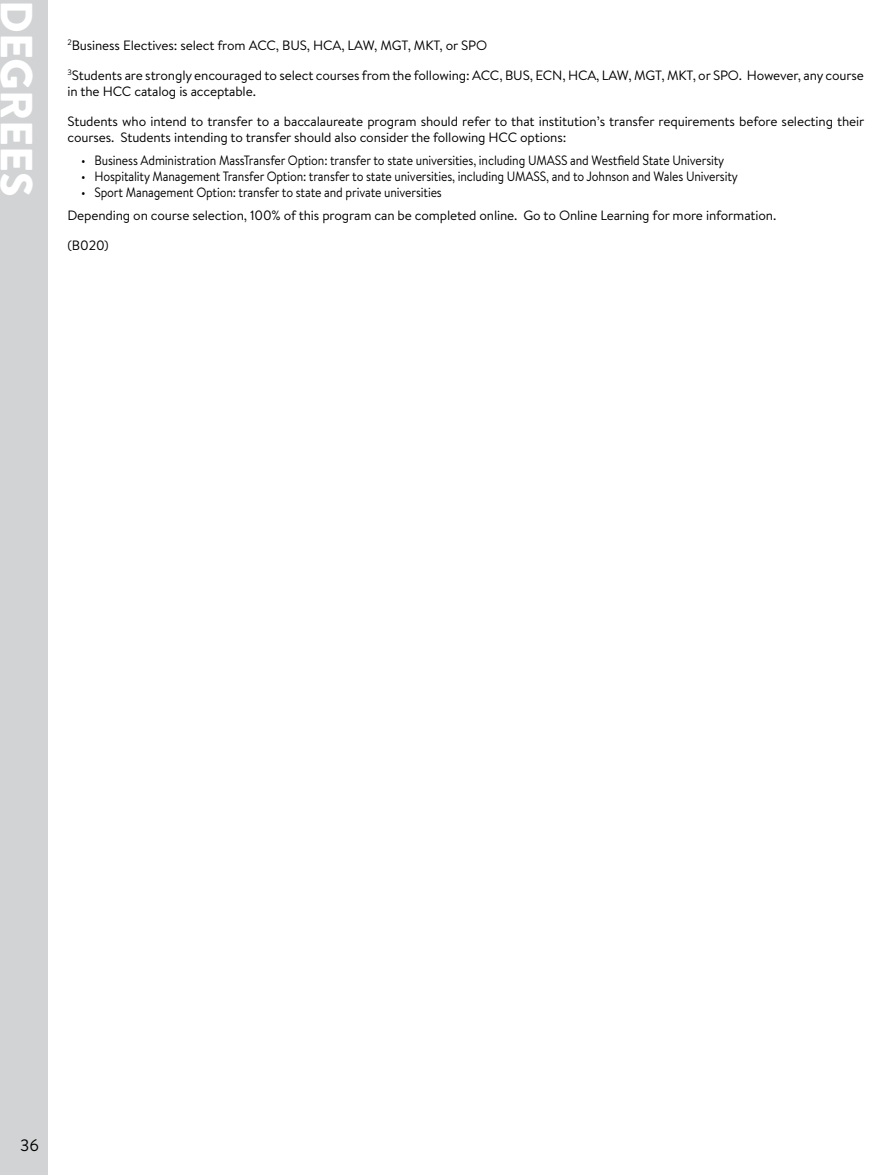
<style>
.page{position:relative;width:891px;height:1175px;background:#fff}
.page>*{position:absolute;margin:0;border:0;box-sizing:border-box;transform-origin:0 0}
.t1{font:900 45px "Brandon Text";color:#fff}
.t2{font:16.5px "Brandon Text";color:#000}
.t3{font:13.5px/29.7px "Brandon Text";letter-spacing:-.01em;color:#000}
.t4{font:13.5px/23px "Brandon Text";letter-spacing:-.01em;color:#000;scale:.9 1}
</style>
<div class="page">
<div style="left:0;top:0;width:48px;height:1174px;background:#d1d3d4"></div>
<h1 class="t1" style="left:48px;top:0;width:199px;rotate:90deg">DEGREES</h1>
<p class="t3" style="left:68px;top:30px;width:798px"><sup>2</sup>Business Electives: select from ACC, BUS, HCA, LAW, MGT, MKT, or SPO<br><sup>3</sup>Students are strongly encouraged to select courses from the following: ACC, BUS, ECN, HCA, LAW, MGT, MKT, or SPO. However, any course</p>
<p class="t3" style="left:68px;top:76px;width:798px">in the HCC catalog is acceptable.<br>Students who intend to transfer to a baccalaureate program should refer to that institution’s transfer requirements before selecting their</p>
<p class="t3" style="left:68px;top:122px;width:500px">courses. Students intending to transfer should also consider the following HCC options:</p>
<p class="t4" style="left:81px;top:148px;width:716px">• Business Administration MassTransfer Option: transfer to state universities, including UMASS and Westfield State University</p>
<p class="t4" style="left:81px;top:164px;width:732px">• Hospitality Management Transfer Option: transfer to state universities, including UMASS, and to Johnson and Wales University</p>
<p class="t4" style="left:68px;top:180px;width:789px;text-indent:14px">• Sport Management Option: transfer to state and private universities<br>Depending on course selection, 100% of this program can be completed online. Go to Online Learning for more information.</p>
<p class="t3" style="left:68px;top:230px;width:43px">(B020)</p>
<p class="t2" style="left:20px;top:1133px;width:20px">36</p>
</div>
